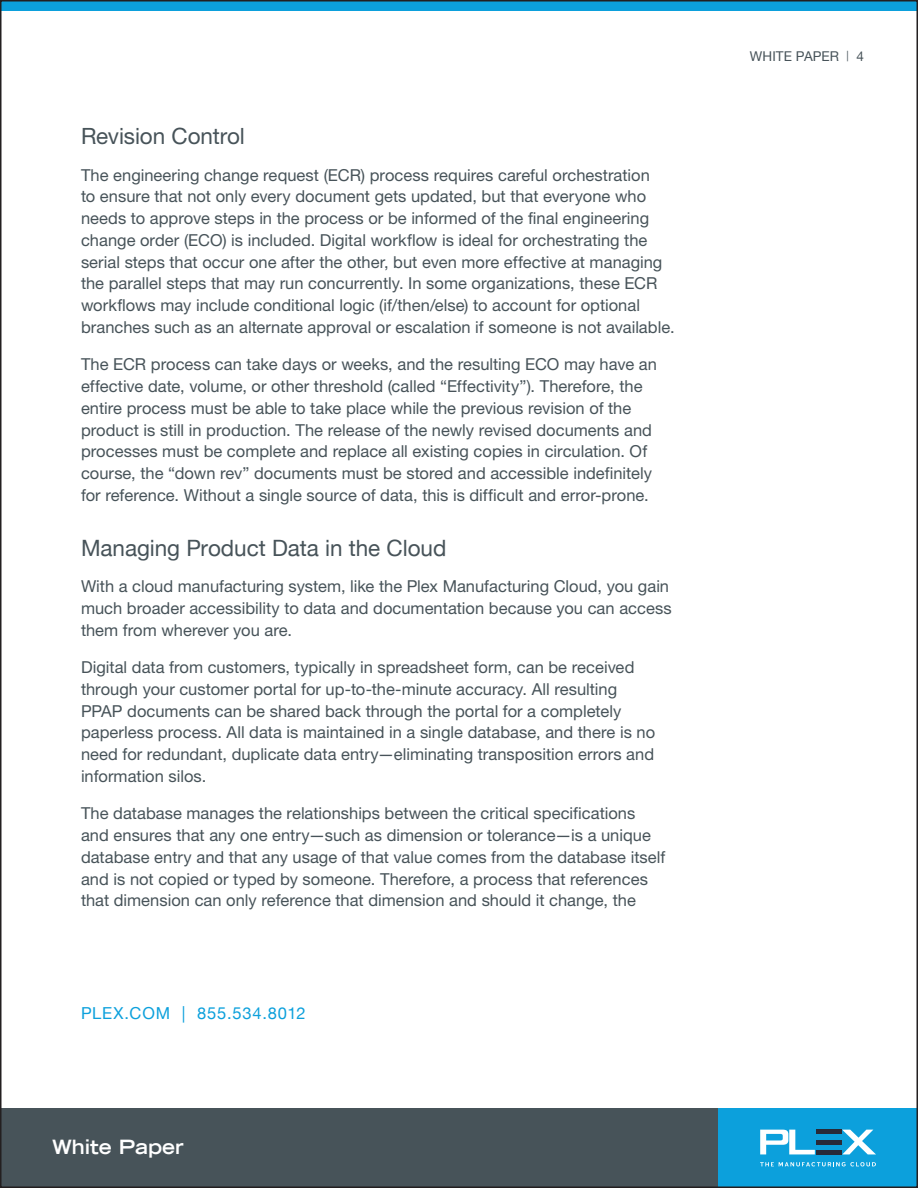
<style>
.page{position:relative;width:918px;height:1188px;background:#fff}
.page>*{position:absolute;margin:0;border:0;box-sizing:border-box;transform-origin:0 0}
.subhead{font:22.5px "Helvetica Neue";letter-spacing:-.005em;color:#475359}
.subhead-2{font:22.5px "Helvetica Neue LT Pro";letter-spacing:-.005em;color:#475359}
.t1{font:700 expanded 19.5px "Trade Gothic LT";color:#fff}
.copy{font:16.5px/21.8px "Helvetica Neue LT Pro";color:#475359}
.t2{font:16.5px "Helvetica Neue";letter-spacing:.05em;color:#0ca0dc}
.t3{font:13.5px "Helvetica Neue";letter-spacing:.005em;color:#475359}
.s1{font-size:10.5px}
</style>
<div class="page">
<div style="left:0;top:1108px;width:735px;height:80px;background:#475359"></div>
<div style="left:718px;top:1108px;width:200px;height:80px;background:#0ca0dc"></div>
<svg style="left:760px;top:1130px;width:55px;height:24px"></svg>
<svg style="left:842px;top:1130px;width:34px;height:24px"></svg>
<hr style="left:816px;top:1150px;width:25px;height:4px;background:#282a38">
<hr style="left:816px;top:1130px;width:25px;height:4px;background:#282a38">
<div style="left:816px;top:1140px;width:25px;height:5px;background:#282a38"></div>
<svg style="left:760px;top:1162px;width:116px;height:4px"></svg>
<div style="left:0;top:0;width:918px;height:11px;background:#0ca0dc"></div>
<p class="subhead-2" style="left:81px;top:122px;width:165px">Revision Control</p>
<p class="copy" style="left:81px;top:164px;width:595px">The engineering change request (ECR) process requires careful orchestration<br>to ensure that not only every document gets updated, but that everyone who needs to approve steps in the process or be informed of the final engineering change order (ECO) is included. Digital workflow is ideal for orchestrating the serial steps that occur one after the other, but even more effective at managing the parallel steps that may run concurrently. In some organizations, these ECR workflows may include conditional logic (if/then/else) to account for optional branches such as an alternate approval or escalation if someone is not available.</p>
<p class="copy" style="left:81px;top:353px;width:577px">The ECR process can take days or weeks, and the resulting ECO may have an effective date, volume, or other threshold (called “Effectivity”). Therefore, the entire process must be able to take place while the previous revision of the product is still in production. The release of the newly revised documents and processes must be complete and replace all existing copies in circulation. Of course, the “down rev” documents must be stored and accessible indefinitely for reference. Without a single source of data, this is difficult and error-prone.</p>
<p class="subhead" style="left:81px;top:532px;width:367px">Managing Product Data in the Cloud</p>
<p class="copy" style="left:81px;top:575px;width:592px">With a cloud manufacturing system, like the Plex Manufacturing Cloud, you gain much broader accessibility to data and documentation because you can access them from wherever you are.</p>
<p class="copy" style="left:81px;top:656px;width:576px">Digital data from customers, typically in spreadsheet form, can be received through your customer portal for up-to-the-minute accuracy. All resulting PPAP documents can be shared back through the portal for a completely paperless process. All data is maintained in a single database, and there is no need for redundant, duplicate data entry—eliminating transposition errors and information silos.</p>
<p class="copy" style="left:81px;top:802px;width:586px">The database manages the relationships between the critical specifications and ensures that any one entry—such as dimension or tolerance—is a unique database entry and that any usage of that value comes from the database itself and is not copied or typed by someone. Therefore, a process that references that dimension can only reference that dimension and should it change, the</p>
<p class="t2" style="left:81px;top:1002px;width:226px">PLEX.COM | 855.534.8012</p>
<p class="t1" style="left:52px;top:1134px;width:133px">White Paper</p>
<p class="t3" style="left:750px;top:46px;width:116px">WHITE PAPER <span class="s1">|</span> 4</p>
</div>
